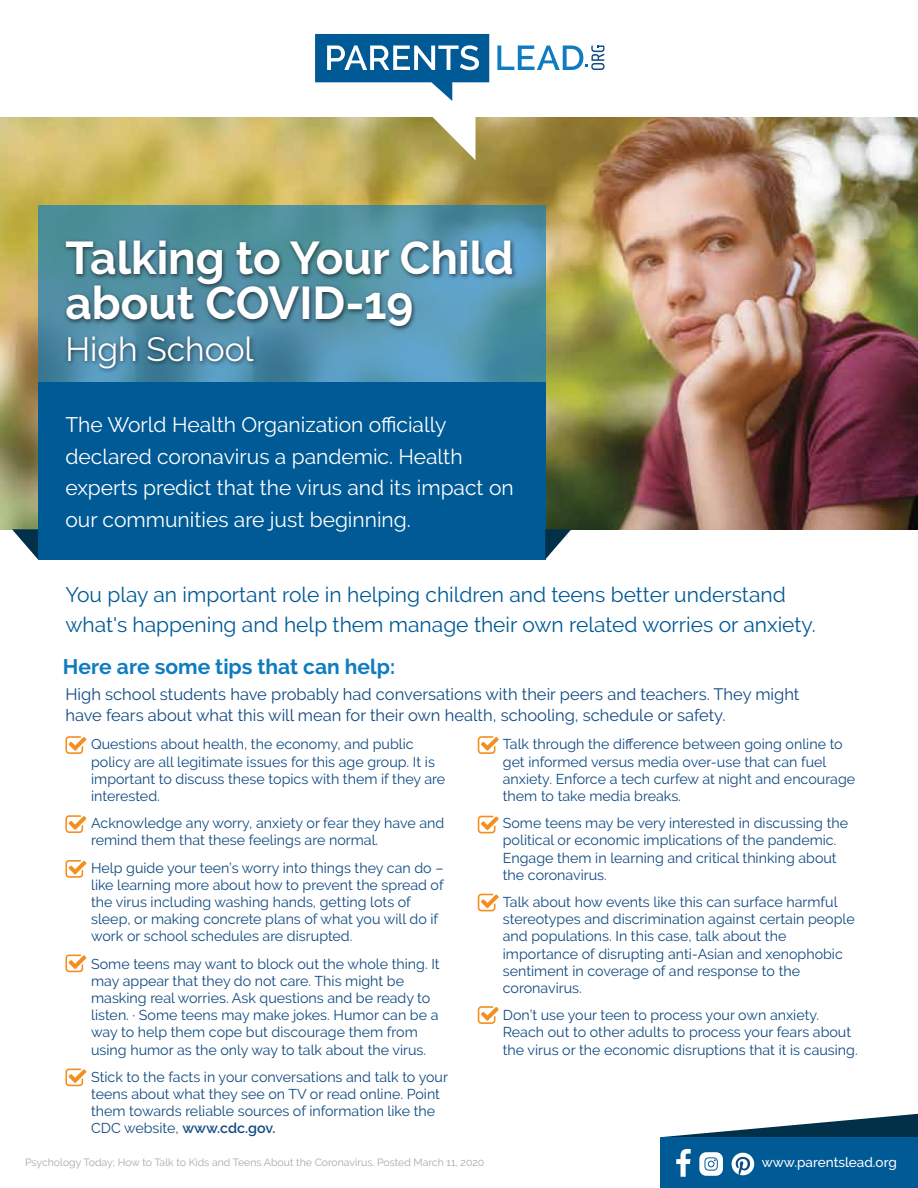
<style>
.page{position:relative;width:918px;height:1188px;background:#fff}
.page>*{position:absolute;margin:0;border:0;box-sizing:border-box;transform-origin:0 0}
.t1{font:700 45.9px/44.5px "Raleway";color:#fff}
.t2{font:33.6px "Raleway";color:#fff}
.t3{font:21px/31.5px "Raleway";color:#fff}
.t4{font:21px/30px "Raleway";color:#005a96}
.t5{font:700 21px "Raleway";color:#0e7cc1}
.t6{font:16.5px/21px "Raleway";color:#104a81}
.t7{font:14.25px/17.1px "Raleway";color:#104a81}
.t8{font:500 13.5px "Raleway";color:#fff}
.t9{font:10.5px "Raleway";color:#a7a9ac}
.s1{font-weight:600}
</style>
<div class="page">
<img style="left:0;top:117px;width:918px;height:413px">
<div style="left:38px;top:382px;width:507px;height:178px;background:#005a96"></div>
<svg style="left:38px;top:206px;width:507px;height:176px;background:#4e8fa6"></svg>
<svg style="left:497px;top:46px;width:108px;height:24px"></svg>
<svg style="left:315px;top:34px;width:174px;height:126px"></svg>
<img style="left:60px;top:230px;width:551px;height:112px">
<img style="left:60px;top:326px;width:202px;height:50px">
<svg style="left:545px;top:529px;width:26px;height:30px"></svg>
<svg style="left:12px;top:529px;width:26px;height:30px"></svg>
<svg style="left:663px;top:1113px;width:255px;height:24px"></svg>
<div style="left:660px;top:1137px;width:258px;height:51px;background:#005a96"></div>
<svg style="left:676px;top:1149px;width:15px;height:28px"></svg>
<div style="left:732px;top:1153px;width:22px;height:22px;background:#fff;border-radius:50%"></div>
<svg style="left:736px;top:1157px;width:14px;height:18px"></svg>
<svg style="left:699px;top:1152px;width:24px;height:24px"></svg>
<svg style="left:65px;top:736px;width:21px;height:18px"></svg>
<svg style="left:478px;top:736px;width:21px;height:18px"></svg>
<svg style="left:478px;top:1006px;width:21px;height:18px"></svg>
<svg style="left:478px;top:894px;width:21px;height:17px"></svg>
<svg style="left:478px;top:816px;width:21px;height:17px"></svg>
<svg style="left:65px;top:815px;width:21px;height:18px"></svg>
<svg style="left:65px;top:955px;width:21px;height:17px"></svg>
<svg style="left:65px;top:1069px;width:21px;height:17px"></svg>
<svg style="left:65px;top:860px;width:21px;height:18px"></svg>
<h1 class="t1" style="left:65px;top:236px;width:450px">Talking to Your Child about COVID-19</h1>
<h2 class="t2" style="left:65px;top:329px;width:190px">High School</h2>
<h3 class="t3" style="left:65px;top:409px;width:450px">The World Health Organization officially declared coronavirus a pandemic. Health experts predict that the virus and its impact on our communities are just beginning.</h3>
<h3 class="t4" style="left:65px;top:580px;width:752px">You play an important role in helping children and teens better understand what's happening and help them manage their own related worries or anxiety.</h3>
<h3 class="t5" style="left:63px;top:655px;width:334px">Here are some tips that can help:</h3>
<p class="t6" style="left:65px;top:683px;width:736px">High school students have probably had conversations with their peers and teachers. They might have fears about what this will mean for their own health, schooling, schedule or safety.</p>
<p class="t7" style="left:91px;top:736px;width:356px">Questions about health, the economy, and public policy are all legitimate issues for this age group. It is important to discuss these topics with them if they are interested.</p>
<p class="t7" style="left:91px;top:815px;width:355px">Acknowledge any worry, anxiety or fear they have and remind them that these feelings are normal.</p>
<p class="t7" style="left:91px;top:859px;width:354px">Help guide your teen’s worry into things they can do – like learning more about how to prevent the spread of the virus including washing hands, getting lots of sleep, or making concrete plans of what you will do if work or school schedules are disrupted.</p>
<p class="t7" style="left:91px;top:955px;width:350px">Some teens may want to block out the whole thing. It may appear that they do not care. This might be masking real worries. Ask questions and be ready to listen. · Some teens may make jokes. Humor can be a way to help them cope but discourage them from using humor as the only way to talk about the virus.</p>
<p class="t7" style="left:91px;top:1069px;width:358px">Stick to the facts in your conversations and talk to your teens about what they see on TV or read online. Point them towards reliable sources of information like the CDC website, <span class="s1">www.cdc.gov.</span></p>
<p class="t7" style="left:503px;top:736px;width:354px">Talk through the difference between going online to get informed versus media over-use that can fuel anxiety. Enforce a tech curfew at night and encourage them to take media breaks.</p>
<p class="t7" style="left:503px;top:815px;width:347px">Some teens may be very interested in discussing the political or economic implications of the pandemic.<br>Engage them in learning and critical thinking about the coronavirus.</p>
<p class="t7" style="left:503px;top:894px;width:353px">Talk about how events like this can surface harmful stereotypes and discrimination against certain people and populations. In this case, talk about the importance of disrupting anti-Asian and xenophobic sentiment in coverage of and response to the coronavirus.</p>
<p class="t7" style="left:503px;top:1007px;width:356px">Don’t use your teen to process your own anxiety.<br>Reach out to other adults to process your fears about the virus or the economic disruptions that it is causing.</p>
<p class="t9" style="left:25px;top:1156px;width:461px">Psychology Today; How to Talk to Kids and Teens About the Coronavirus. Posted March 11, 2020</p>
<p class="t8" style="left:762px;top:1155px;width:137px">www.parentslead.org</p>
</div>
